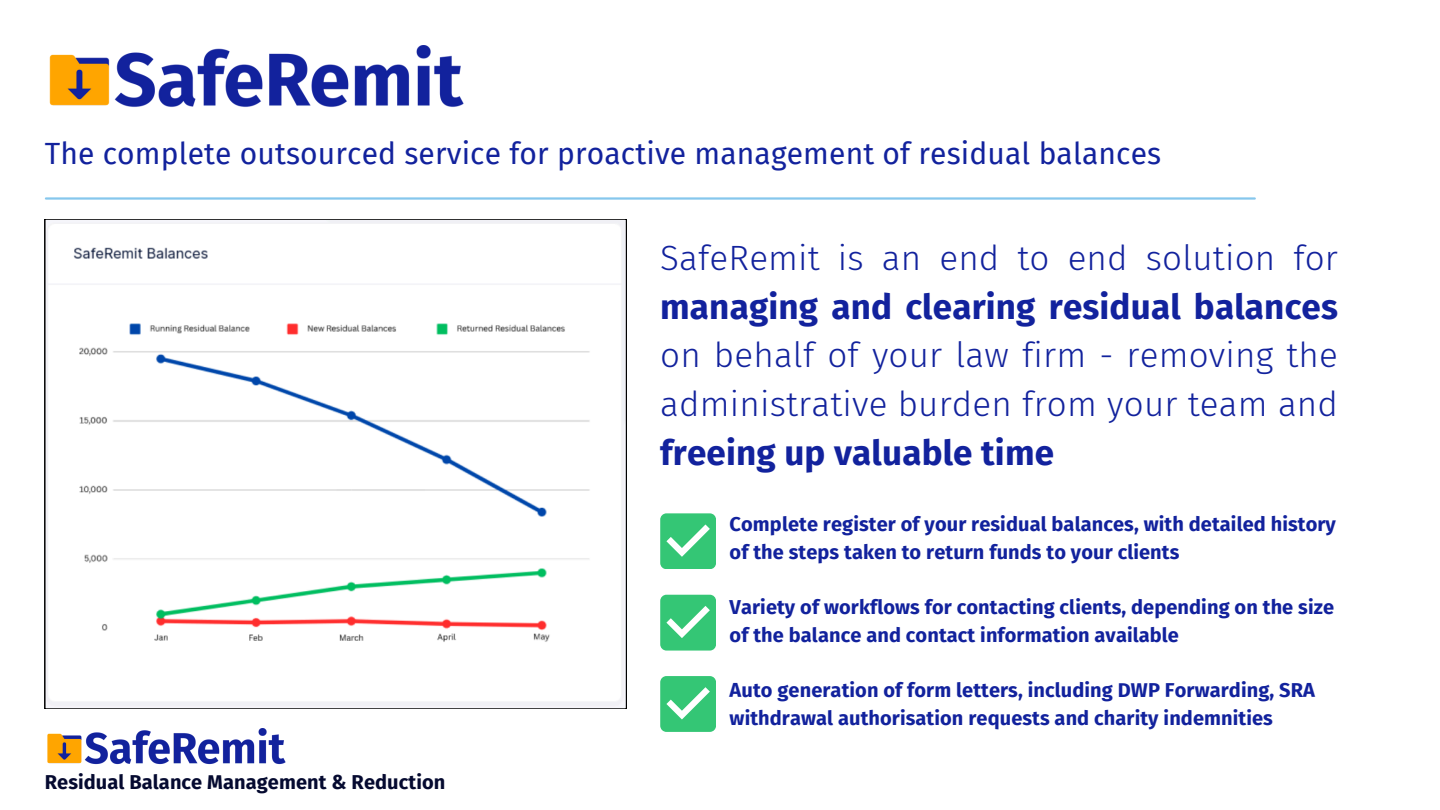
<style>
.page{position:relative;width:1440px;height:810px;background:#fff}
.page>*{position:absolute;margin:0;border:0;box-sizing:border-box;transform-origin:0 0}
.t1{font:300 35px/48.8px "Fira Sans";letter-spacing:.005em;color:#12229d;text-align:justify}
.t2{font:30px "Fira Sans";letter-spacing:.005em;color:#12229d}
.t3{font:700 20px/27.8px "Fira Sans";letter-spacing:.005em;color:#12229d}
.t4{font:700 20px "Fira Sans";letter-spacing:.005em;color:#050a30}
.s1{font-weight:700}
</style>
<div class="page">
<hr style="left:46px;top:197px;width:1209px;height:3px;background:#86c7ed">
<svg style="left:45px;top:219px;width:582px;height:490px"></svg>
<svg style="left:660px;top:513px;width:56px;height:56px;background:#4ecd86"></svg>
<svg style="left:660px;top:595px;width:56px;height:55px;background:#4dcd86"></svg>
<svg style="left:660px;top:676px;width:56px;height:56px;background:#4dcd86"></svg>
<img style="left:49px;top:45px;width:415px;height:62px">
<img style="left:47px;top:729px;width:239px;height:36px">
<p class="t2" style="left:45px;top:136px;width:1118px">The complete outsourced service for proactive management of residual balances</p>
<p class="t1" style="left:660px;top:234px;width:679px">SafeRemit is an end to end solution for <span class="s1">managing and clearing residual balances </span>on behalf of your law firm - removing the administrative burden from your team and <span class="s1">freeing up valuable time</span></p>
<p class="t4" style="left:45px;top:770px;width:402px">Residual Balance Management &amp; Reduction</p>
<p class="t3" style="left:730px;top:510px;width:608px">Complete register of your residual balances, with detailed history of the steps taken to return funds to your clients</p>
<h1 class="t3" style="left:730px;top:593px;width:606px">Variety of workflows for contacting clients, depending on the size of the balance and contact information available</h1>
<p class="t3" style="left:730px;top:677px;width:587px">Auto generation of form letters, including DWP Forwarding, SRA withdrawal authorisation requests and charity indemnities</p>
</div>
